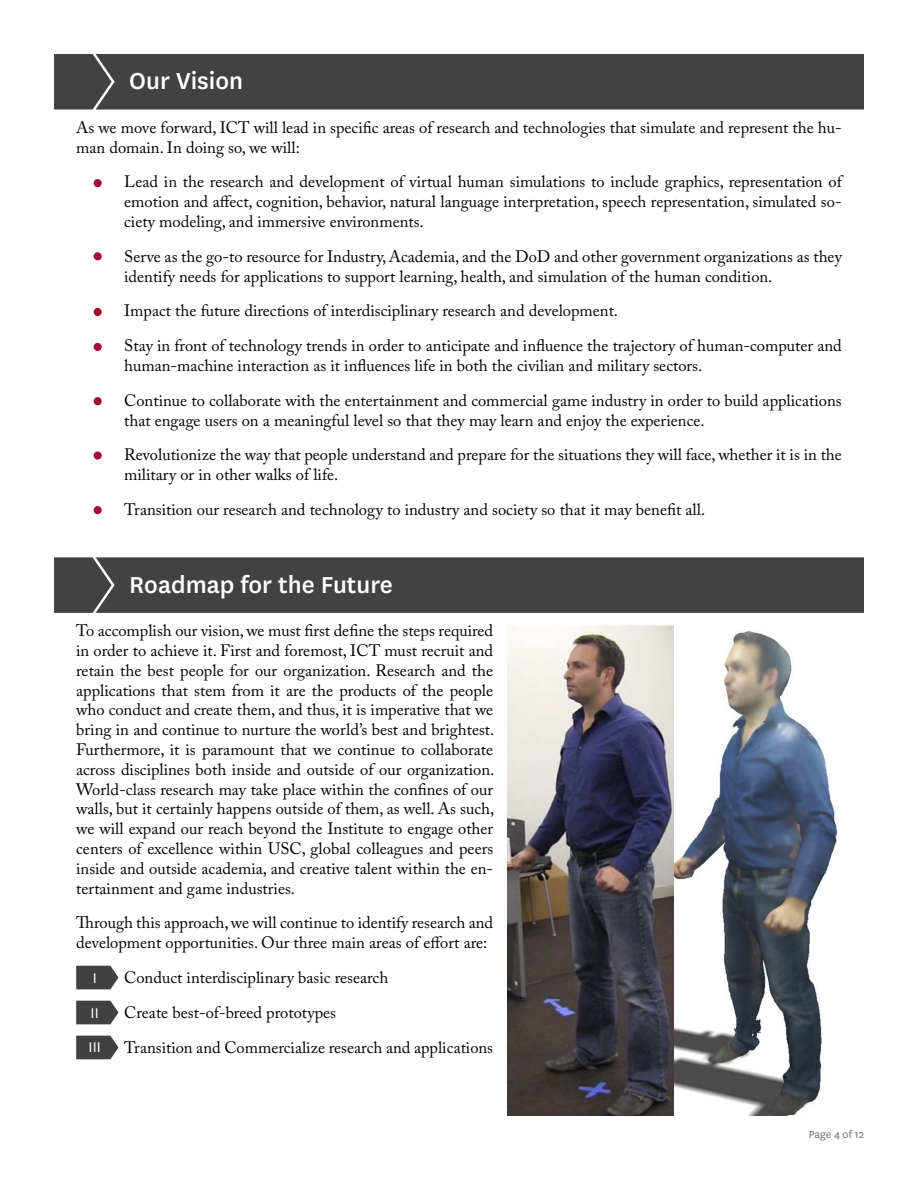
<style>
.page{position:relative;width:918px;height:1188px;background:#fff}
.page>*{position:absolute;margin:0;border:0;box-sizing:border-box;transform-origin:0 0}
.t1{font:500 27px "National";color:#fff}
.t2{font:16.5px/19.8px "Adobe Caslon Pro";color:#000}
.t3{font:16.5px/34.8px "National";color:#fffffe}
.t4{font:12px "National";color:#6d6e71}
</style>
<div class="page">
<div style="left:54px;top:54px;width:810px;height:56px;background:#414241"></div>
<div style="left:54px;top:557px;width:810px;height:56px;background:#414241"></div>
<img style="left:508px;top:625px;width:330px;height:491px">
<div style="left:94px;top:179px;width:8px;height:8px;background:#a30b35;border-radius:50%"></div>
<div style="left:94px;top:252px;width:8px;height:8px;background:#a30b35;border-radius:50%"></div>
<div style="left:94px;top:308px;width:8px;height:8px;background:#a30b35;border-radius:50%"></div>
<div style="left:94px;top:343px;width:8px;height:8px;background:#a30b35;border-radius:50%"></div>
<div style="left:94px;top:397px;width:8px;height:8px;background:#a30b35;border-radius:50%"></div>
<div style="left:94px;top:452px;width:8px;height:8px;background:#a30b35;border-radius:50%"></div>
<div style="left:94px;top:506px;width:8px;height:8px;background:#a30b35;border-radius:50%"></div>
<svg style="left:76px;top:966px;width:43px;height:23px"></svg>
<svg style="left:76px;top:1001px;width:43px;height:23px"></svg>
<svg style="left:76px;top:1036px;width:43px;height:23px"></svg>
<h1 class="t1" style="left:129px;top:63px;width:115px">Our Vision</h1>
<p class="t2" style="left:76px;top:117px;width:767px">As we move forward, ICT will lead in specific areas of research and technologies that simulate and represent the hu&shy;man domain. In doing so, we will:</p>
<p class="t2" style="left:124px;top:172px;width:719px;text-align:justify">Lead in the research and development of virtual human simulations to include graphics, representation of emotion and affect, cognition, behavior, natural language interpretation, speech representation, simulated so&shy;ciety modeling, and immersive environments.</p>
<p class="t2" style="left:124px;top:246px;width:719px">Serve as the go-to resource for Industry, Academia, and the DoD and other government organizations as they identify needs for applications to support learning, health, and simulation of the human condition.</p>
<p class="t2" style="left:124px;top:293px;width:719px;line-height:34.8px">Impact the future directions of interdisciplinary research and development.<br>Stay in front of technology trends in order to anticipate and influence the trajectory of human-computer and</p>
<p class="t2" style="left:124px;top:348px;width:719px;line-height:34.8px">human-machine interaction as it influences life in both the civilian and military sectors.<br>Continue to collaborate with the entertainment and commercial game industry in order to build applications</p>
<p class="t2" style="left:124px;top:402px;width:719px;line-height:34.8px">that engage users on a meaningful level so that they may learn and enjoy the experience.<br>Revolutionize the way that people understand and prepare for the situations they will face, whether it is in the</p>
<p class="t2" style="left:124px;top:457px;width:583px;line-height:34.8px">military or in other walks of life.<br>Transition our research and technology to industry and society so that it may benefit all.</p>
<h1 class="t1" style="left:129px;top:566px;width:265px">Roadmap for the Future</h1>
<p class="t2" style="left:76px;top:621px;width:420px;text-align:justify">To accomplish our vision, we must first define the steps required in order to achieve it. First and foremost, ICT must recruit and retain the best people for our organization. Research and the applications that stem from it are the products of the people who conduct and create them, and thus, it is imperative that we bring in and continue to nurture the world’s best and brightest.<br>Furthermore, it is paramount that we continue to collaborate across disciplines both inside and outside of our organization.<br>World-class research may take place within the confines of our walls, but it certainly happens outside of them, as well. As such, we will expand our reach beyond the Institute to engage other centers of excellence within USC, global colleagues and peers inside and outside academia, and creative talent within the en&shy;tertainment and game industries.</p>
<p class="t2" style="left:76px;top:913px;width:419px">Through this approach, we will continue to identify research and development opportunities. Our three main areas of effort are:</p>
<p class="t2" style="left:124px;top:960px;width:370px;line-height:34.8px">Conduct interdisciplinary basic research<br>Create best-of-breed prototypes<br>Transition and Commercialize research and applications</p>
<p class="t3" style="left:89px;top:960px;width:14px">I<br>II<br>III</p>
<p class="t4" style="left:809px;top:1127px;width:57px">Page 4 of 12</p>
</div>
